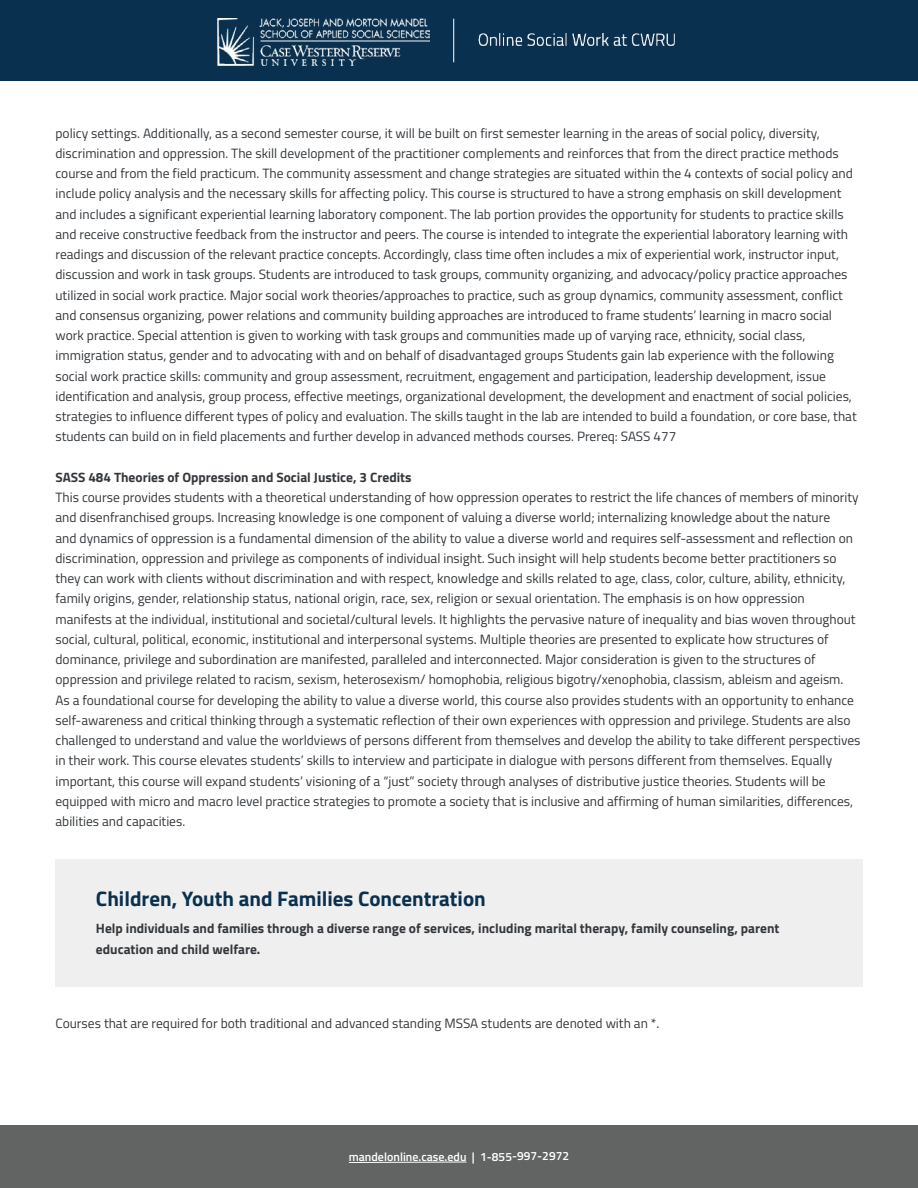
<style>
.page{position:relative;width:918px;height:1188px;background:#fff}
.page>*{position:absolute;margin:0;border:0;box-sizing:border-box;transform-origin:0 0}
.t1{font:700 21px "Titillium";color:#09314f}
.t2{font:13.5px/20.2px "Titillium";color:#34383c}
.t3{font:700 13.5px/20.2px "Titillium";color:#34383c}
.t4{font:600 12px "Titillium";letter-spacing:-.005em;color:#fff}
</style>
<div class="page">
<div style="left:0;top:1125px;width:918px;height:63px;background:#626363"></div>
<svg style="left:348px;top:1162px;width:119px;height:1px"></svg>
<div style="left:0;top:0;width:918px;height:81px;background:#09314f"></div>
<hr style="left:453px;top:19px;width:1px;height:43px;background:#fff">
<img style="left:217px;top:19px;width:212px;height:46px">
<img style="left:478px;top:34px;width:196px;height:12px">
<div style="left:55px;top:860px;width:808px;height:127px;background:#efefef"></div>
<p class="t2" style="left:55px;top:122px;width:803px">policy settings. Additionally, as a second semester course, it will be built on first semester learning in the areas of social policy, diversity, discrimination and oppression. The skill development of the practitioner complements and reinforces that from the direct practice methods course and from the field practicum. The community assessment and change strategies are situated within the 4 contexts of social policy and include policy analysis and the necessary skills for affecting policy. This course is structured to have a strong emphasis on skill development and includes a significant experiential learning laboratory component. The lab portion provides the opportunity for students to practice skills and receive constructive feedback from the instructor and peers. The course is intended to integrate the experiential laboratory learning with readings and discussion of the relevant practice concepts. Accordingly, class time often includes a mix of experiential work, instructor input, discussion and work in task groups. Students are introduced to task groups, community organizing, and advocacy/policy practice approaches utilized in social work practice. Major social work theories/approaches to practice, such as group dynamics, community assessment, conflict and consensus organizing, power relations and community building approaches are introduced to frame students’ learning in macro social work practice. Special attention is given to working with task groups and communities made up of varying race, ethnicity, social class, immigration status, gender and to advocating with and on behalf of disadvantaged groups Students gain lab experience with the following social work practice skills: community and group assessment, recruitment, engagement and participation, leadership development, issue identification and analysis, group process, effective meetings, organizational development, the development and enactment of social policies, strategies to influence different types of policy and evaluation. The skills taught in the lab are intended to build a foundation, or core base, that students can build on in field placements and further develop in advanced methods courses. Prereq: SASS 477</p>
<p class="t3" style="left:55px;top:466px;width:358px">SASS 484 Theories of Oppression and Social Justice, 3 Credits</p>
<p class="t2" style="left:55px;top:487px;width:807px">This course provides students with a theoretical understanding of how oppression operates to restrict the life chances of members of minority and disenfranchised groups. Increasing knowledge is one component of valuing a diverse world; internalizing knowledge about the nature<br>and dynamics of oppression is a fundamental dimension of the ability to value a diverse world and requires self-assessment and reflection on discrimination, oppression and privilege as components of individual insight. Such insight will help students become better practitioners so they can work with clients without discrimination and with respect, knowledge and skills related to age, class, color, culture, ability, ethnicity, family origins, gender, relationship status, national origin, race, sex, religion or sexual orientation. The emphasis is on how oppression manifests at the individual, institutional and societal/cultural levels. It highlights the pervasive nature of inequality and bias woven throughout social, cultural, political, economic, institutional and interpersonal systems. Multiple theories are presented to explicate how structures of dominance, privilege and subordination are manifested, paralleled and interconnected. Major consideration is given to the structures of oppression and privilege related to racism, sexism, heterosexism/ homophobia, religious bigotry/xenophobia, classism, ableism and ageism.<br>As a foundational course for developing the ability to value a diverse world, this course also provides students with an opportunity to enhance self-awareness and critical thinking through a systematic reflection of their own experiences with oppression and privilege. Students are also challenged to understand and value the worldviews of persons different from themselves and develop the ability to take different perspectives in their work. This course elevates students’ skills to interview and participate in dialogue with persons different from themselves. Equally important, this course will expand students’ visioning of a “just” society through analyses of distributive justice theories. Students will be equipped with micro and macro level practice strategies to promote a society that is inclusive and affirming of human similarities, differences, abilities and capacities.</p>
<h1 class="t1" style="left:96px;top:883px;width:391px">Children, Youth and Families Concentration</h1>
<p class="t3" style="left:96px;top:918px;width:685px">Help individuals and families through a diverse range of services, including marital therapy, family counseling, parent education and child welfare.</p>
<p class="t2" style="left:55px;top:1012px;width:605px">Courses that are required for both traditional and advanced standing MSSA students are denoted with an *.</p>
<p class="t4" style="left:349px;top:1148px;width:222px">mandelonline.case.edu | 1-855-997-2972</p>
</div>
